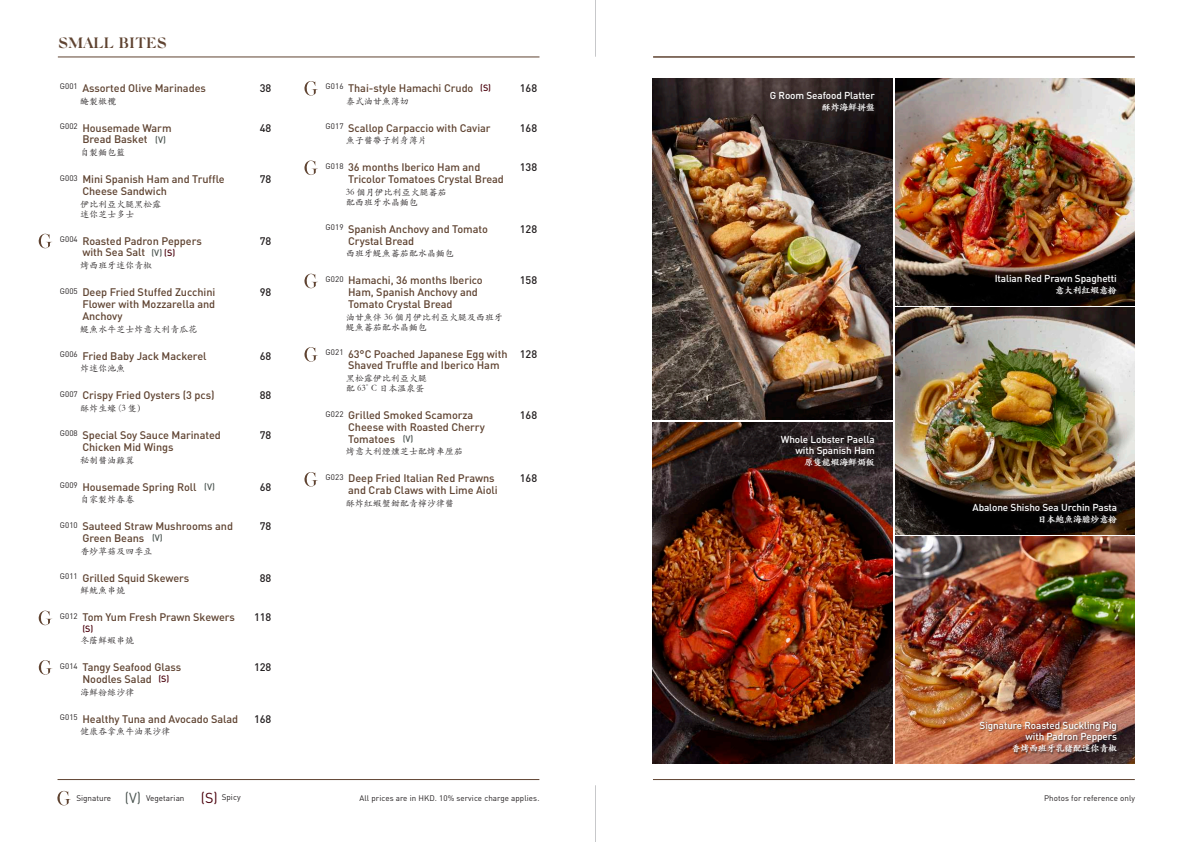
<style>
.page{position:relative;width:1191px;height:842px;background:#fff}
.page>*{position:absolute;margin:0;border:0;box-sizing:border-box;transform-origin:0 0}
.t1{font:600 15px "Silk Serif";letter-spacing:.01em;color:#5f4331}
.t2{font:500 10.9px/11.9px "DIN";letter-spacing:-.005em;color:#5f4331}
.t3{font:500 10.9px "DIN";color:#231f20}
.t4{font:500 10px/11px "DIN";letter-spacing:-.01em;color:#fff;text-align:right}
.t5{font:9px/10px "ST Kaiti SC";color:#231f20}
.t6{font:900 9px "ST Kaiti SC";letter-spacing:-.025em;color:#fff}
.t7{font:500 9px "DIN";color:#4a000c}
.t8{font:8.1px "DIN";color:#231f20}
.t9{font:8px "DIN";letter-spacing:.01em;color:#231f20}
.s1{font-size:9px;color:#4a5450}
.s2{font-size:9px;color:#4a000c}
.s3{font-size:14.3px;color:#4a5450}
.s4{font-size:14.3px;color:#4a000c}
</style>
<div class="page">
<hr style="left:58px;top:56px;width:481px;height:1px;background:#5f4331">
<hr style="left:58px;top:779px;width:481px;height:1px;background:#5f4331">
<svg style="left:57px;top:791px;width:14px;height:14px"></svg>
<svg style="left:39px;top:234px;width:13px;height:14px"></svg>
<svg style="left:39px;top:611px;width:13px;height:14px"></svg>
<svg style="left:39px;top:660px;width:13px;height:15px"></svg>
<svg style="left:304px;top:81px;width:14px;height:15px"></svg>
<svg style="left:304px;top:160px;width:14px;height:15px"></svg>
<svg style="left:304px;top:274px;width:14px;height:14px"></svg>
<svg style="left:304px;top:347px;width:14px;height:15px"></svg>
<svg style="left:304px;top:472px;width:14px;height:15px"></svg>
<hr style="left:653px;top:56px;width:481px;height:1px;background:#5f4331">
<hr style="left:653px;top:779px;width:481px;height:1px;background:#5f4331">
<img style="left:653px;top:79px;width:239px;height:340px">
<img style="left:653px;top:423px;width:239px;height:340px">
<div style="left:780px;top:435px;width:99px;height:37px;background:#231f20;opacity:.75"></div>
<div style="left:769px;top:91px;width:110px;height:26px;background:#231f20;opacity:.75"></div>
<img style="left:895px;top:79px;width:240px;height:226px">
<img style="left:895px;top:307px;width:240px;height:227px">
<img style="left:895px;top:537px;width:240px;height:226px">
<div style="left:994px;top:273px;width:127px;height:26px;background:#231f20;opacity:.75"></div>
<div style="left:972px;top:502px;width:149px;height:26px;background:#231f20;opacity:.75"></div>
<div style="left:979px;top:721px;width:140px;height:34px;background:#231f20;opacity:.75"></div>
<hr style="left:595px;top:0;width:1px;height:57px;background:#c7c8ca">
<hr style="left:595px;top:785px;width:1px;height:57px;background:#c7c8ca">
<h1 class="t1" style="left:58px;top:34px;width:110px">SMALL BITES</h1>
<p class="t2" style="left:60px;top:82px;width:148px"><sup>G001</sup> Assorted Olive Marinades</p>
<p class="t3" style="left:260px;top:81px;width:13px">38</p>
<p class="t5" style="left:80px;top:95px;width:37px">醃製橄欖</p>
<p class="t2" style="left:82px;top:121px;width:91px;text-indent:-23px"><sup>G002</sup> Housemade Warm<br>Bread Basket <span class="s1">(V)</span></p>
<p class="t3" style="left:260px;top:121px;width:13px">48</p>
<p class="t5" style="left:80px;top:147px;width:46px">自製麵包籃</p>
<p class="t2" style="left:82px;top:173px;width:144px;text-indent:-23px"><sup>G003</sup> Mini Spanish Ham and Truffle<br>Cheese Sandwich</p>
<p class="t3" style="left:260px;top:172px;width:13px">78</p>
<p class="t5" style="left:80px;top:199px;width:82px">伊比利亞火腿黑松露迷你芝士多士</p>
<p class="t2" style="left:60px;top:234px;width:143px;text-align:center"><sup>G004</sup> Roasted Padron Peppers with Sea Salt <span class="s1">(V)</span> <span class="s2">(S)</span></p>
<p class="t3" style="left:260px;top:234px;width:13px">78</p>
<p class="t5" style="left:80px;top:260px;width:73px">烤西班牙迷你青椒</p>
<p class="t2" style="left:82px;top:286px;width:134px;text-align:justify;text-indent:-23px"><sup>G005</sup> Deep Fried Stuffed Zucchini Flower with Mozzarella and Anchovy</p>
<p class="t3" style="left:260px;top:285px;width:13px">98</p>
<p class="t5" style="left:80px;top:323px;width:118px">鯷魚水牛芝士炸意大利青瓜花</p>
<p class="t2" style="left:60px;top:349px;width:148px"><sup>G006</sup> Fried Baby Jack Mackerel</p>
<p class="t3" style="left:260px;top:349px;width:13px">68</p>
<p class="t5" style="left:80px;top:363px;width:46px">炸迷你池魚</p>
<p class="t2" style="left:60px;top:389px;width:156px"><sup>G007</sup> Crispy Fried Oysters (3 pcs)</p>
<p class="t3" style="left:260px;top:388px;width:13px">88</p>
<p class="t5" style="left:80px;top:403px;width:67px">酥炸生蠔 (3 隻）</p>
<p class="t2" style="left:82px;top:429px;width:140px;text-indent:-23px"><sup>G008</sup> Special Soy Sauce Marinated<br>Chicken Mid Wings</p>
<p class="t3" style="left:260px;top:428px;width:13px">78</p>
<p class="t5" style="left:80px;top:454px;width:55px">秘制醬油雞翼</p>
<p class="t2" style="left:60px;top:480px;width:157px"><sup>G009</sup> Housemade Spring Roll <span class="s1">(V)</span></p>
<p class="t3" style="left:260px;top:480px;width:13px">68</p>
<p class="t5" style="left:80px;top:494px;width:55px">自家製炸春卷</p>
<p class="t2" style="left:82px;top:520px;width:152px;text-indent:-23px"><sup>G010</sup> Sauteed Straw Mushrooms and<br>Green Beans <span class="s1">(V)</span></p>
<p class="t3" style="left:260px;top:519px;width:13px">78</p>
<p class="t5" style="left:80px;top:546px;width:73px">香炒草菇及四季豆</p>
<p class="t2" style="left:60px;top:571px;width:131px"><sup>G011</sup> Grilled Squid Skewers</p>
<p class="t3" style="left:260px;top:571px;width:13px">88</p>
<p class="t5" style="left:80px;top:585px;width:46px">鮮魷魚串燒</p>
<p class="t2" style="left:60px;top:611px;width:177px"><sup>G012</sup> Tom Yum Fresh Prawn Skewers</p>
<p class="t7" style="left:82px;top:623px;width:12px">(S)</p>
<p class="t3" style="left:254px;top:610px;width:19px">118</p>
<p class="t5" style="left:80px;top:635px;width:55px">冬蔭鮮蝦串燒</p>
<p class="t2" style="left:82px;top:661px;width:100px;text-indent:-23px"><sup>G014</sup> Tangy Seafood Glass<br>Noodles Salad <span class="s2">(S)</span></p>
<p class="t3" style="left:254px;top:660px;width:19px">128</p>
<p class="t5" style="left:80px;top:686px;width:55px">海鮮粉絲沙律</p>
<p class="t2" style="left:60px;top:712px;width:180px"><sup>G015</sup> Healthy Tuna and Avocado Salad</p>
<p class="t3" style="left:254px;top:712px;width:19px">168</p>
<p class="t5" style="left:80px;top:726px;width:91px">健康吞拿魚牛油果沙律</p>
<p class="t2" style="left:325px;top:82px;width:167px"><sup>G016</sup> Thai-style Hamachi Crudo <span class="s2">(S)</span></p>
<p class="t3" style="left:520px;top:81px;width:19px">168</p>
<p class="t5" style="left:346px;top:95px;width:64px">泰式油甘魚薄切</p>
<p class="t2" style="left:325px;top:121px;width:166px"><sup>G017</sup> Scallop Carpaccio with Caviar</p>
<p class="t3" style="left:520px;top:121px;width:19px">168</p>
<p class="t5" style="left:346px;top:135px;width:82px">魚子醬帶子刺身薄片</p>
<p class="t2" style="left:348px;top:161px;width:157px;text-indent:-23px"><sup>G018</sup> 36 months Iberico Ham and<br>Tricolor Tomatoes Crystal Bread</p>
<p class="t3" style="left:520px;top:160px;width:19px">138</p>
<p class="t5" style="left:346px;top:187px;width:102px">36 個月伊比利亞火腿蕃茄配西班牙水晶麵包</p>
<p class="t2" style="left:348px;top:222px;width:141px;text-indent:-23px"><sup>G019</sup> Spanish Anchovy and Tomato<br>Crystal Bread</p>
<p class="t3" style="left:520px;top:222px;width:19px">128</p>
<p class="t5" style="left:346px;top:248px;width:109px">西班牙鯷魚蕃茄配水晶麵包</p>
<p class="t2" style="left:348px;top:274px;width:136px;text-indent:-23px"><sup>G020</sup> Hamachi, 36 months Iberico<br>Ham, Spanish Anchovy and<br>Tomato Crystal Bread</p>
<p class="t3" style="left:520px;top:273px;width:19px">158</p>
<p class="t5" style="left:346px;top:312px;width:158px">油甘魚伴 36 個月伊比利亞火腿及西班牙鯷魚蕃茄配水晶麵包</p>
<p class="t2" style="left:348px;top:347px;width:161px;text-indent:-23px"><sup>G021</sup> 63°C Poached Japanese Egg with<br>Shaved Truffle and Iberico Ham</p>
<p class="t3" style="left:520px;top:347px;width:19px">128</p>
<p class="t5" style="left:346px;top:373px;width:82px">黑松露伊比利亞火腿配 63° C 日本溫泉蛋</p>
<p class="t2" style="left:348px;top:409px;width:138px;text-indent:-23px"><sup>G022</sup> Grilled Smoked Scamorza<br>Cheese with Roasted Cherry<br>Tomatoes <span class="s1">(V)</span></p>
<p class="t3" style="left:520px;top:408px;width:19px">168</p>
<p class="t5" style="left:346px;top:446px;width:118px">烤意大利煙燻芝士配烤車厘茄</p>
<p class="t2" style="left:325px;top:472px;width:174px;text-align:right"><sup>G023</sup> Deep Fried Italian Red Prawns and Crab Claws with Lime Aioli</p>
<p class="t3" style="left:520px;top:472px;width:19px">168</p>
<p class="t5" style="left:346px;top:498px;width:109px">酥炸紅蝦蟹鉗配青檸沙律醬</p>
<p class="t4" style="left:770px;top:90px;width:106px">G Room Seafood Platter</p>
<p class="t6" style="left:822px;top:102px;width:54px">酥炸海鮮拼盤</p>
<p class="t4" style="left:780px;top:434px;width:95px">Whole Lobster Paella with Spanish Ham</p>
<p class="t6" style="left:804px;top:457px;width:72px">原隻龍蝦海鮮焗飯</p>
<p class="t4" style="left:994px;top:272px;width:124px">Italian Red Prawn Spaghetti</p>
<p class="t6" style="left:1055px;top:285px;width:63px">意大利紅蝦意粉</p>
<p class="t4" style="left:972px;top:501px;width:146px">Abalone Shisho Sea Urchin Pasta</p>
<p class="t6" style="left:1038px;top:513px;width:81px">日本鮑魚海膽炒意粉</p>
<p class="t4" style="left:979px;top:719px;width:139px">Signature Roasted Suckling Pig with Padron Peppers</p>
<p class="t6" style="left:1011px;top:743px;width:107px">香烤西班牙乳豬配迷你青椒</p>
<p class="t8" style="left:76px;top:793px;width:166px">Signature <span class="s3">(V)</span> Vegetarian <span class="s4">(S)</span> Spicy</p>
<p class="t9" style="left:359px;top:793px;width:181px">All prices are in HKD. 10% service charge applies.</p>
<p class="t9" style="left:1044px;top:793px;width:92px">Photos for reference only</p>
</div>
